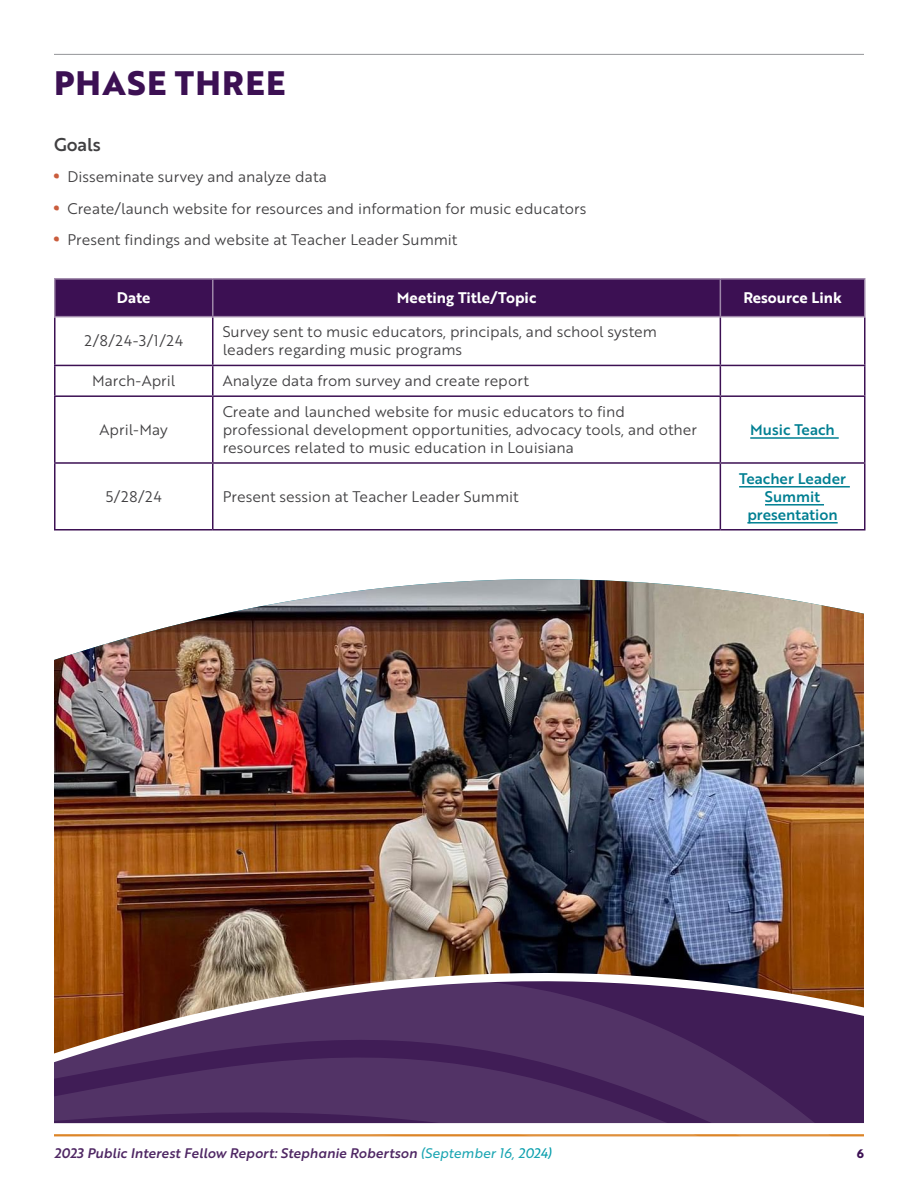
<style>
.page{position:relative;width:918px;height:1188px;background:#fff}
.page>*{position:absolute;margin:0;border:0;box-sizing:border-box;transform-origin:0 0}
.t1{font:700 33px "Brother 1816 Extra";letter-spacing:.04em;color:#3c1053}
.t2{font:18px "Brother 1816 Medium";color:#414042}
.t3{font:15px/18px "Brother 1816 Book";color:#414042}
.t4{font:15px/18px "Brother 1816 Medium";color:#017f92;text-align:center}
.t5{font:15px "Brother 1816 Bold";color:#fff}
.t6{font:13.5px "Brother 1816 Medium Italic";letter-spacing:.005em;color:#3c1053}
.t7{font:700 12px "Brother 1816 Extra";color:#3c1053}
.s1{font-family:"Le Osler Rough";font-size:18px;color:#ca5d3d}
.s2{font-family:"Brother 1816 Regular Italic";color:#029caa}
</style>
<div class="page">
<hr style="left:54px;top:54px;width:810px;height:1px;background:#939598">
<div style="left:56px;top:280px;width:808px;height:36px;background:#3c1053"></div>
<hr style="left:54px;top:317px;width:2px;height:48px;background:#3c1053">
<hr style="left:212px;top:317px;width:2px;height:48px;background:#3c1053">
<hr style="left:720px;top:317px;width:1px;height:48px;background:#3c1053">
<hr style="left:864px;top:317px;width:2px;height:48px;background:#3c1053">
<hr style="left:54px;top:365px;width:159px;height:1px;background:#3c1053">
<hr style="left:54px;top:366px;width:2px;height:29px;background:#3c1053">
<hr style="left:213px;top:365px;width:507px;height:1px;background:#3c1053">
<hr style="left:212px;top:366px;width:2px;height:29px;background:#3c1053">
<hr style="left:720px;top:365px;width:145px;height:1px;background:#3c1053">
<svg style="left:720px;top:366px;width:1px;height:29px"></svg>
<hr style="left:864px;top:366px;width:2px;height:29px;background:#3c1053">
<hr style="left:54px;top:395px;width:159px;height:2px;background:#3c1053">
<hr style="left:54px;top:397px;width:2px;height:65px;background:#3c1053">
<hr style="left:213px;top:395px;width:507px;height:2px;background:#3c1053">
<hr style="left:212px;top:397px;width:2px;height:65px;background:#3c1053">
<hr style="left:720px;top:395px;width:145px;height:2px;background:#3c1053">
<hr style="left:720px;top:397px;width:1px;height:65px;background:#3c1053">
<hr style="left:864px;top:397px;width:2px;height:65px;background:#3c1053">
<hr style="left:54px;top:462px;width:159px;height:2px;background:#3c1053">
<hr style="left:54px;top:464px;width:2px;height:65px;background:#3c1053">
<hr style="left:213px;top:462px;width:507px;height:2px;background:#3c1053">
<hr style="left:212px;top:464px;width:2px;height:65px;background:#3c1053">
<hr style="left:720px;top:462px;width:145px;height:2px;background:#3c1053">
<hr style="left:720px;top:464px;width:1px;height:65px;background:#3c1053">
<hr style="left:864px;top:464px;width:2px;height:65px;background:#3c1053">
<hr style="left:54px;top:529px;width:159px;height:2px;background:#3c1053">
<hr style="left:213px;top:529px;width:507px;height:2px;background:#3c1053">
<hr style="left:720px;top:529px;width:145px;height:2px;background:#3c1053">
<hr style="left:54px;top:278px;width:159px;height:2px;background:#9e87a9">
<hr style="left:54px;top:280px;width:2px;height:36px;background:#9e87a9">
<hr style="left:213px;top:278px;width:507px;height:2px;background:#9e87a9">
<hr style="left:212px;top:280px;width:2px;height:36px;background:#9e87a9">
<hr style="left:720px;top:278px;width:145px;height:2px;background:#9e87a9">
<hr style="left:720px;top:280px;width:1px;height:36px;background:#9e87a9">
<hr style="left:864px;top:280px;width:2px;height:36px;background:#9e87a9">
<hr style="left:54px;top:316px;width:159px;height:1px;background:#9e87a9">
<hr style="left:213px;top:316px;width:507px;height:1px;background:#9e87a9">
<hr style="left:720px;top:316px;width:145px;height:1px;background:#9e87a9">
<hr style="left:750px;top:437px;width:89px;height:2px;background:#017f92">
<hr style="left:739px;top:486px;width:111px;height:2px;background:#017f92">
<hr style="left:765px;top:504px;width:59px;height:2px;background:#017f92">
<hr style="left:747px;top:522px;width:91px;height:2px;background:#017f92">
<img style="left:54px;top:579px;width:810px;height:365px">
<img style="left:54px;top:944px;width:810px;height:12px">
<svg style="left:54px;top:956px;width:810px;height:181px;background:#694965"></svg>
<h1 class="t1" style="left:54px;top:58px;width:233px">PHASE THREE</h1>
<h3 class="t2" style="left:54px;top:131px;width:48px">Goals</h3>
<p class="t3" style="left:54px;top:167px;width:274px"><span class="s1">•</span> Disseminate survey and analyze data</p>
<p class="t3" style="left:54px;top:199px;width:534px"><span class="s1">•</span> Create/launch website for resources and information for music educators</p>
<p class="t3" style="left:54px;top:230px;width:405px"><span class="s1">•</span> Present findings and website at Teacher Leader Summit</p>
<p class="t5" style="left:117px;top:286px;width:35px">Date</p>
<p class="t5" style="left:397px;top:286px;width:141px">Meeting Title/Topic</p>
<p class="t5" style="left:743px;top:286px;width:100px">Resource Link</p>
<p class="t3" style="left:84px;top:331px;width:100px">2/8/24-3/1/24</p>
<p class="t3" style="left:223px;top:322px;width:436px">Survey sent to music educators, principals, and school system leaders regarding music programs</p>
<p class="t3" style="left:92px;top:371px;width:85px">March-April</p>
<p class="t3" style="left:223px;top:371px;width:308px">Analyze data from survey and create report</p>
<p class="t3" style="left:100px;top:420px;width:70px">April-May</p>
<p class="t3" style="left:223px;top:402px;width:476px">Create and launched website for music educators to find professional development opportunities, advocacy tools, and other resources related to music education in Louisiana</p>
<p class="t4" style="left:750px;top:420px;width:86px">Music Teach</p>
<p class="t3" style="left:106px;top:487px;width:57px">5/28/24</p>
<p class="t3" style="left:223px;top:487px;width:298px">Present session at Teacher Leader Summit</p>
<p class="t4" style="left:739px;top:469px;width:108px">Teacher Leader<br>Summit presentation</p>
<p class="t6" style="left:54px;top:1143px;width:499px">2023 Public Interest Fellow Report: Stephanie Robertson <span class="s2">(September 16, 2024)</span></p>
<p class="t7" style="left:857px;top:1144px;width:9px">6</p>
</div>
